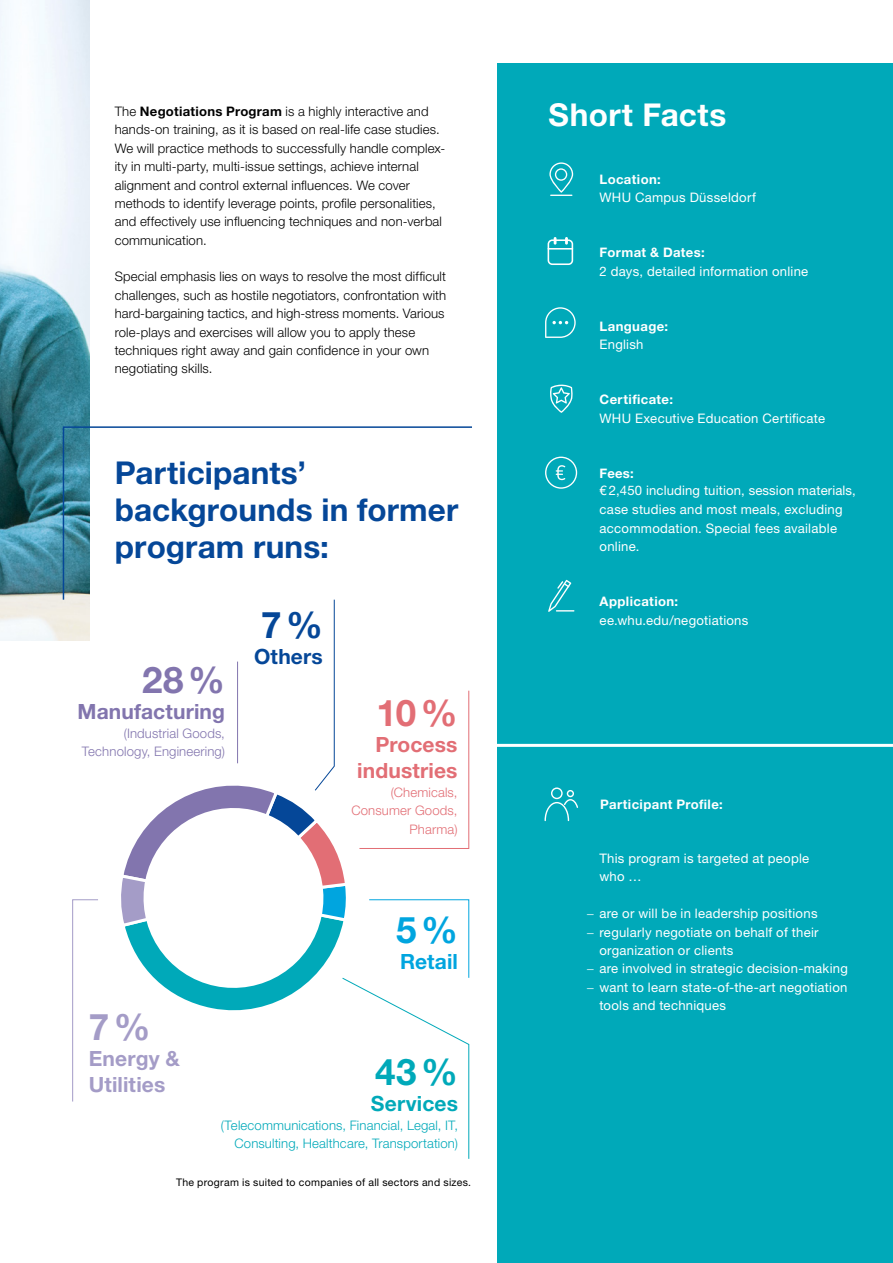
<style>
.page{position:relative;width:893px;height:1263px;background:#fff}
.page>*{position:absolute;margin:0;border:0;box-sizing:border-box;transform-origin:0 0}
.t1{font:700 36.75px "Helvetica Neue LT Std";color:#8275ae}
.t2{font:700 36.75px "Helvetica Neue LT Std";color:#00a9b9}
.t3{font:700 36.75px "Helvetica Neue LT Std";color:#e26e75}
.t4{font:700 36.75px "Helvetica Neue LT Std";color:#a49cc7}
.t5{font:700 36.75px "Helvetica Neue LT Std";color:#00a5df}
.t6{font:700 36.75px "Helvetica Neue LT Std";color:#054798}
.t7{font:700 31.5px/36.8px "Helvetica Neue LT Std";letter-spacing:.005em;color:#054798}
.t8{font:700 31.5px "Helvetica Neue LT Std";letter-spacing:.015em;color:#fff}
.t9{font:700 21px/26.2px "Helvetica Neue LT Std";letter-spacing:.005em;color:#e26e75;text-align:right}
.t10{font:700 21px/26.2px "Helvetica Neue LT Std";letter-spacing:.005em;color:#a49cc7}
.t11{font:700 21px "Helvetica Neue LT Std";letter-spacing:.005em;color:#8275ae}
.t12{font:700 21px "Helvetica Neue LT Std";letter-spacing:.005em;color:#00a9b9}
.t13{font:700 21px "Helvetica Neue LT Std";letter-spacing:.005em;color:#00a5df}
.t14{font:700 21px "Helvetica Neue LT Std";letter-spacing:.015em;color:#054798}
.t15{font:300 13.2px/18.3px "Helvetica Neue LT Std";letter-spacing:.01em;color:#000}
.t16{font:13.2px/18.8px "Helvetica Neue LT Std";letter-spacing:.02em;color:#fff}
.t17{font:700 13.2px "Helvetica Neue LT Std";letter-spacing:.03em;color:#fff}
.t18{font:300 13.2px/18.3px "Helvetica Neue LT Std";letter-spacing:.01em;color:#00a9b9;text-align:right}
.t19{font:300 13.2px/18.3px "Helvetica Neue LT Std";letter-spacing:.01em;color:#8275ae;text-align:right}
.t20{font:300 13.2px/18.3px "Helvetica Neue LT Std";letter-spacing:.01em;color:#e26e75;text-align:right}
.t21{font:10.5px "Helvetica Neue LT Std";letter-spacing:.03em;color:#000}
.s1{font-weight:700}
.s2{font-weight:300}
</style>
<div class="page">
<div style="left:497px;top:63px;width:396px;height:1200px;background:#00a9b9"></div>
<img style="left:0;top:0;width:89px;height:641px">
<svg style="left:545px;top:457px;width:32px;height:32px"></svg>
<svg style="left:549px;top:162px;width:24px;height:34px"></svg>
<svg style="left:548px;top:237px;width:25px;height:28px"></svg>
<svg style="left:545px;top:307px;width:31px;height:31px"></svg>
<svg style="left:550px;top:384px;width:23px;height:29px"></svg>
<svg style="left:548px;top:580px;width:26px;height:32px"></svg>
<svg style="left:544px;top:787px;width:34px;height:34px"></svg>
<hr style="left:482px;top:744px;width:411px;height:3px;background:#fff">
<svg style="left:62px;top:426px;width:410px;height:175px"></svg>
<svg style="left:118px;top:599px;width:352px;height:560px"></svg>
<svg style="left:72px;top:899px;width:26px;height:203px"></svg>
<p class="t15" style="left:115px;top:102px;width:332px">The <span class="s1">Negotiations Program</span> is a highly interactive and hands-on training, as it is based on real-life case studies.<br>We will practice methods to successfully handle complex&shy;ity in multi-party, multi-issue settings, achieve internal alignment and control external influences. We cover methods to identify leverage points, profile personalities, and effectively use influencing techniques and non-verbal communication.</p>
<p class="t15" style="left:115px;top:267px;width:333px">Special emphasis lies on ways to resolve the most difficult challenges, such as hostile negotiators, confrontation with hard-bargaining tactics, and high-stress moments. Various role-plays and exercises will allow you to apply these techniques right away and gain confidence in your own negotiating skills.</p>
<h2 class="t7" style="left:115px;top:454px;width:345px">Participants’ backgrounds in former program runs:</h2>
<h1 class="t1" style="left:142px;top:657px;width:84px">28%</h1>
<h3 class="t11" style="left:77px;top:699px;width:149px">Manufacturing</h3>
<p class="t19" style="left:82px;top:723px;width:145px">(Industrial Goods,<br>Technology, Engineering)</p>
<h1 class="t6" style="left:261px;top:602px;width:63px">7%</h1>
<h3 class="t14" style="left:254px;top:644px;width:70px">Others</h3>
<h1 class="t3" style="left:377px;top:690px;width:82px">10%</h1>
<h3 class="t9" style="left:357px;top:731px;width:102px">Process industries</h3>
<p class="t20" style="left:351px;top:783px;width:108px">(Chemicals,<br>Consumer Goods,<br>Pharma)</p>
<h1 class="t5" style="left:396px;top:907px;width:63px">5%</h1>
<h3 class="t13" style="left:400px;top:948px;width:59px">Retail</h3>
<h1 class="t4" style="left:89px;top:1004px;width:63px">7%</h1>
<h3 class="t10" style="left:89px;top:1045px;width:93px">Energy &amp;<br>Utilities</h3>
<h1 class="t2" style="left:375px;top:1049px;width:84px">43%</h1>
<h3 class="t12" style="left:371px;top:1091px;width:89px">Services</h3>
<p class="t18" style="left:221px;top:1115px;width:239px">(Telecommunications, Financial, Legal, IT,<br>Consulting, Healthcare, Transportation)</p>
<p class="t21" style="left:176px;top:1176px;width:297px">The program is suited to companies of all sectors and sizes.</p>
<h2 class="t8" style="left:549px;top:95px;width:179px">Short Facts</h2>
<p class="t17" style="left:600px;top:171px;width:63px">Location:</p>
<p class="t16" style="left:600px;top:188px;width:158px">WHU Campus Düsseldorf</p>
<p class="t17" style="left:600px;top:244px;width:107px">Format &amp; Dates:</p>
<p class="t16" style="left:600px;top:261px;width:210px">2 days, detailed information online</p>
<p class="t17" style="left:600px;top:318px;width:70px">Language:</p>
<p class="t16" style="left:600px;top:335px;width:45px">English</p>
<p class="t17" style="left:600px;top:391px;width:75px">Certificate:</p>
<p class="t16" style="left:600px;top:408px;width:227px">WHU Executive Education Certificate</p>
<p class="t17" style="left:600px;top:465px;width:36px">Fees:</p>
<p class="t16" style="left:600px;top:481px;width:258px">€ 2,450 including tuition, session materials, case studies and most meals, excluding accommodation. Special fees available online.</p>
<p class="t17" style="left:600px;top:593px;width:80px">Application:</p>
<p class="t16" style="left:600px;top:610px;width:150px">ee.whu.edu/negotiations</p>
<p class="t17" style="left:600px;top:796px;width:124px">Participant Profile:</p>
<p class="t16" style="left:599px;top:849px;width:211px;line-height:18.3px">This program is targeted at people who …</p>
<p class="t16" style="left:587px;top:904px;width:232px"><span class="s2">−</span> are or will be in leadership positions</p>
<p class="t16" style="left:587px;top:922px;width:233px"><span class="s2">−</span> regularly negotiate on behalf of their</p>
<p class="t16" style="left:599px;top:941px;width:136px">organization or clients</p>
<p class="t16" style="left:587px;top:959px;width:263px"><span class="s2">−</span> are involved in strategic decision-making</p>
<p class="t16" style="left:587px;top:977px;width:262px"><span class="s2">−</span> want to learn state-of-the-art negotiation</p>
<p class="t16" style="left:599px;top:996px;width:128px">tools and techniques</p>
</div>
